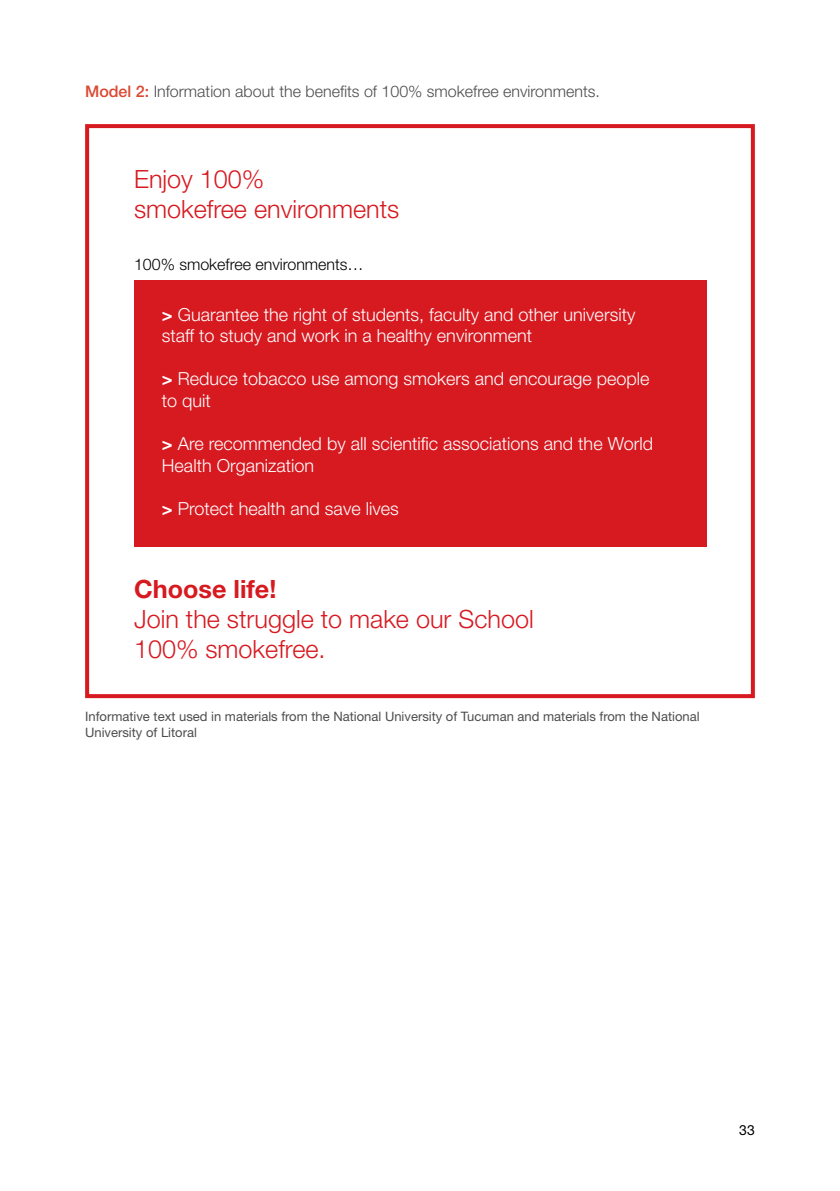
<style>
.page{position:relative;width:840px;height:1191px;background:#fff}
.page>*{position:absolute;margin:0;border:0;box-sizing:border-box;transform-origin:0 0}
.t1{font:300 25.2px/30.2px "Helvetica Neue LT Std";color:#d71920}
.t2{font:700 25.2px "Helvetica Neue LT Std";color:#d71920}
.t3{font:300 18px/21.6px "Helvetica Neue LT Std";color:#fff}
.t4{font:300 16px "Helvetica Neue LT Std";color:#4d4d4f}
.t5{font:300 16px "Helvetica Neue LT Std";color:#000}
.t6{font:14px "Helvetica Neue LT Std";color:#000}
.t7{font:13px/16px "Helvetica Neue LT Std";color:#4d4d4f}
.s1{font-weight:500;color:#dc4832}
.s2{font-weight:700}
</style>
<div class="page">
<div style="left:134px;top:280px;width:572px;height:266px;background:#d71920"></div>
<div style="left:85px;top:124px;width:669px;height:574px;border:4px solid #d71920"></div>
<p class="t4" style="left:85px;top:81px;width:516px"><span class="s1">Model 2:</span> Information about the benefits of 100% smokefree environments.</p>
<h1 class="t1" style="left:134px;top:163px;width:266px">Enjoy 100%<br>smokefree environments</h1>
<p class="t5" style="left:134px;top:254px;width:231px">100% smokefree environments…</p>
<p class="t3" style="left:162px;top:303px;width:474px"><span class="s2">&gt;</span> Guarantee the right of students, faculty and other university staff to study and work in a healthy environment</p>
<p class="t3" style="left:162px;top:368px;width:488px"><span class="s2">&gt;</span> Reduce tobacco use among smokers and encourage people to quit</p>
<p class="t3" style="left:162px;top:432px;width:492px"><span class="s2">&gt;</span> Are recommended by all scientific associations and the World<br>Health Organization</p>
<p class="t3" style="left:162px;top:497px;width:238px"><span class="s2">&gt;</span> Protect health and save lives</p>
<h1 class="t2" style="left:134px;top:573px;width:144px">Choose life!</h1>
<h1 class="t1" style="left:134px;top:603px;width:401px">Join the struggle to make our School<br>100% smokefree.</h1>
<p class="t7" style="left:85px;top:707px;width:615px">Informative text used in materials from the National University of Tucuman and materials from the National<br>University of Litoral</p>
<p class="t6" style="left:738px;top:1121px;width:17px">33</p>
</div>
